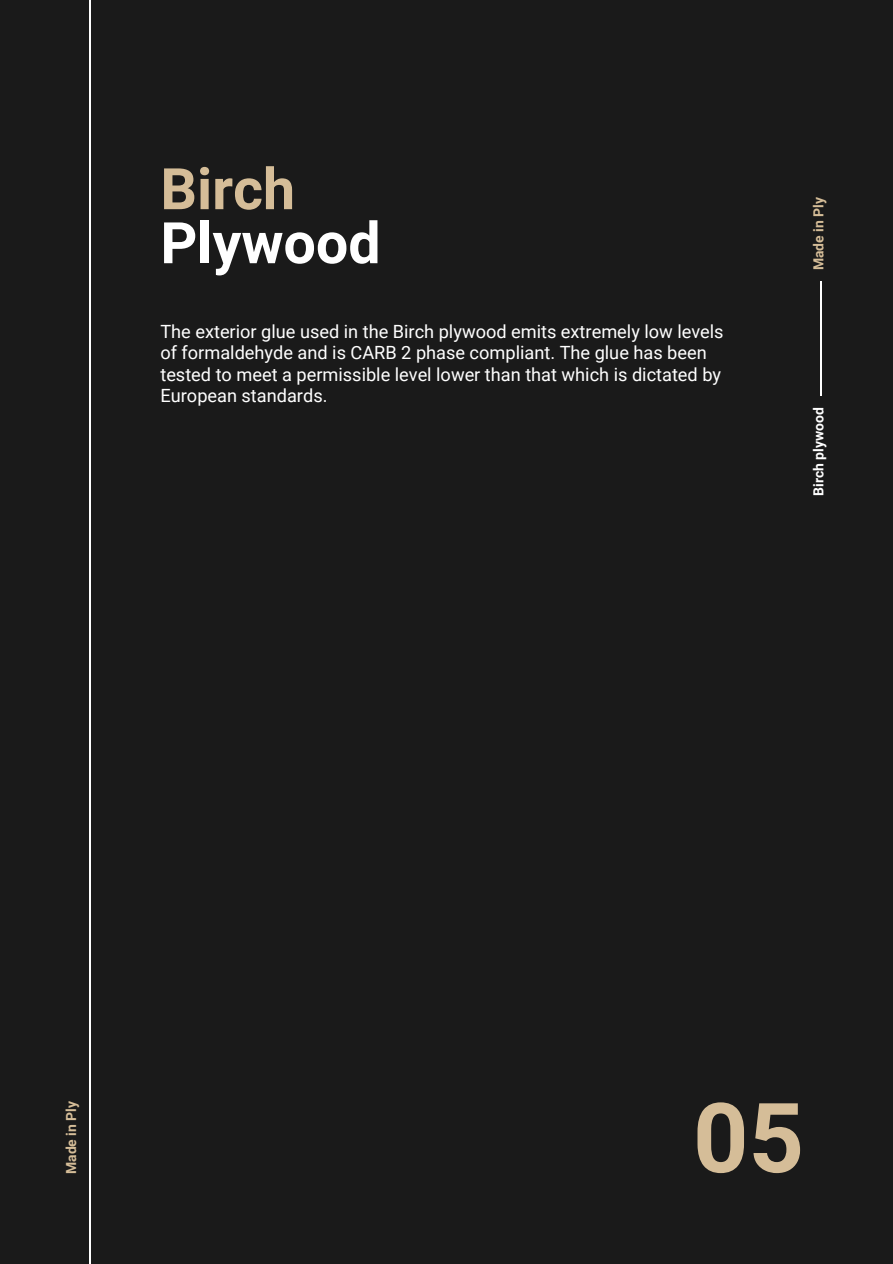
<style>
.page{position:relative;width:893px;height:1264px;background:#fff}
.page>*{position:absolute;margin:0;border:0;box-sizing:border-box;transform-origin:0 0}
.t1{font:700 96.75px "Roboto";color:#d5bd98}
.t2{font:700 57.3px/54px "Roboto";color:#fff}
.t3{font:18.15px/21.3px "Roboto";color:#fff}
.t4{font:700 13.95px "Roboto";color:#d5bd98}
.t5{font:700 13.95px "Roboto";color:#fff}
.s1{color:#d5bd98}
</style>
<div class="page">
<div style="left:0;top:0;width:892px;height:1263px;background:#1a1a1a"></div>
<hr style="left:89px;top:0;width:1px;height:1263px;background:#fff">
<hr style="left:820px;top:281px;width:1px;height:115px;background:#fff">
<p class="t2" style="left:160px;top:163px;width:222px"><span class="s1">Birch<br></span>Plywood</p>
<p class="t3" style="left:160px;top:321px;width:564px">The exterior glue used in the Birch plywood emits extremely low levels of formaldehyde and is CARB 2 phase compliant. The glue has been tested to meet a permissible level lower than that which is dictated by European standards.</p>
<p class="t4" style="left:810px;top:270px;width:75px;rotate:-90deg">Made in Ply</p>
<p class="t5" style="left:810px;top:495px;width:90px;rotate:-90deg">Birch plywood</p>
<h2 class="t4" style="left:63px;top:1174px;width:75px;rotate:-90deg">Made in Ply</h2>
<h1 class="t1" style="left:693px;top:1082px;width:112px">05</h1>
</div>
